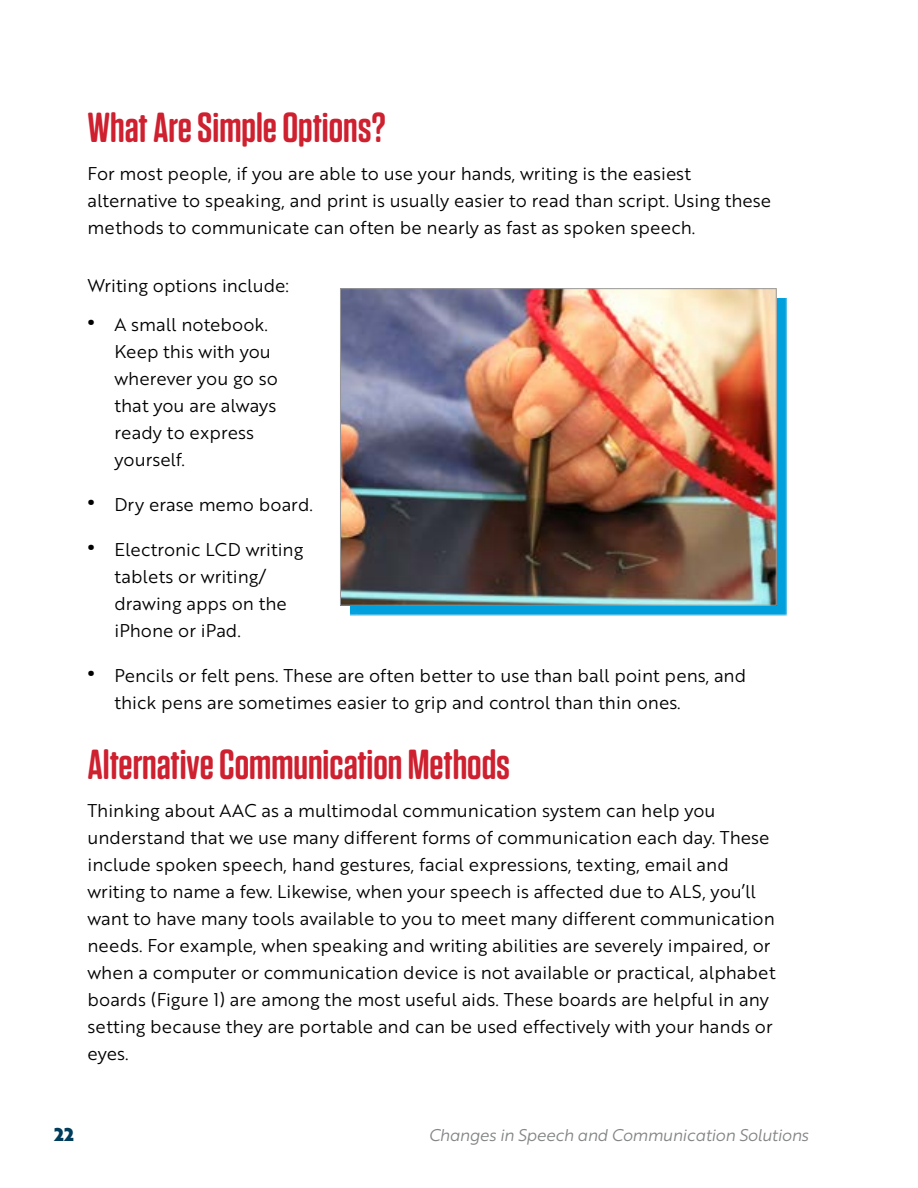
<style>
.page{position:relative;width:918px;height:1188px;background:#fff}
.page>*{position:absolute;margin:0;border:0;box-sizing:border-box;transform-origin:0 0}
.t1{font:600 42px "Tungsten Rounded";color:#ce202f}
.t2{font:18px/27px "Brother 1816 Book";color:#000}
.t3{font:18px "Brother 1816 Black";color:#003c5b}
.t4{font:16.5px "Brother 1816 Book Italic";letter-spacing:-.02em;color:#838586}
.s1{font-family:"Brother 1816 Bold";font-size:24px}
</style>
<div class="page">
<div style="left:350px;top:298px;width:436px;height:318px;background:#00a0dd"></div>
<img style="left:342px;top:290px;width:433px;height:313px">
<div style="left:340px;top:288px;width:437px;height:317px;border:1px solid #989899"></div>
<h1 class="t1" style="left:87px;top:104px;width:300px">What Are Simple Options?</h1>
<p class="t2" style="left:87px;top:159px;width:685px">For most people, if you are able to use your hands, writing is the easiest alternative to speaking, and print is usually easier to read than script. Using these methods to communicate can often be nearly as fast as spoken speech.</p>
<p class="t2" style="left:87px;top:272px;width:203px">Writing options include:</p>
<p class="t2" style="left:114px;top:310px;width:165px;text-indent:-27px"><span class="s1">•</span> A small notebook.<br>Keep this with you wherever you go so that you are always ready to express yourself.</p>
<p class="t2" style="left:87px;top:490px;width:227px"><span class="s1">•</span> Dry erase memo board.</p>
<p class="t2" style="left:114px;top:535px;width:190px;text-indent:-27px"><span class="s1">•</span> Electronic LCD writing tablets or writing/ drawing apps on the iPhone or iPad.</p>
<p class="t2" style="left:114px;top:661px;width:633px;text-indent:-27px"><span class="s1">•</span> Pencils or felt pens. These are often better to use than ball point pens, and thick pens are sometimes easier to grip and control than thin ones.</p>
<h1 class="t1" style="left:87px;top:742px;width:424px">Alternative Communication Methods</h1>
<p class="t2" style="left:87px;top:797px;width:690px">Thinking about AAC as a multimodal communication system can help you understand that we use many different forms of communication each day. These include spoken speech, hand gestures, facial expressions, texting, email and writing to name a few. Likewise, when your speech is affected due to ALS, you’ll want to have many tools available to you to meet many different communication needs. For example, when speaking and writing abilities are severely impaired, or when a computer or communication device is not available or practical, alphabet boards (Figure 1) are among the most useful aids. These boards are helpful in any setting because they are portable and can be used effectively with your hands or eyes.</p>
<p class="t3" style="left:54px;top:1121px;width:21px">22</p>
<p class="t4" style="left:429px;top:1123px;width:381px">Changes in Speech and Communication Solutions</p>
</div>
